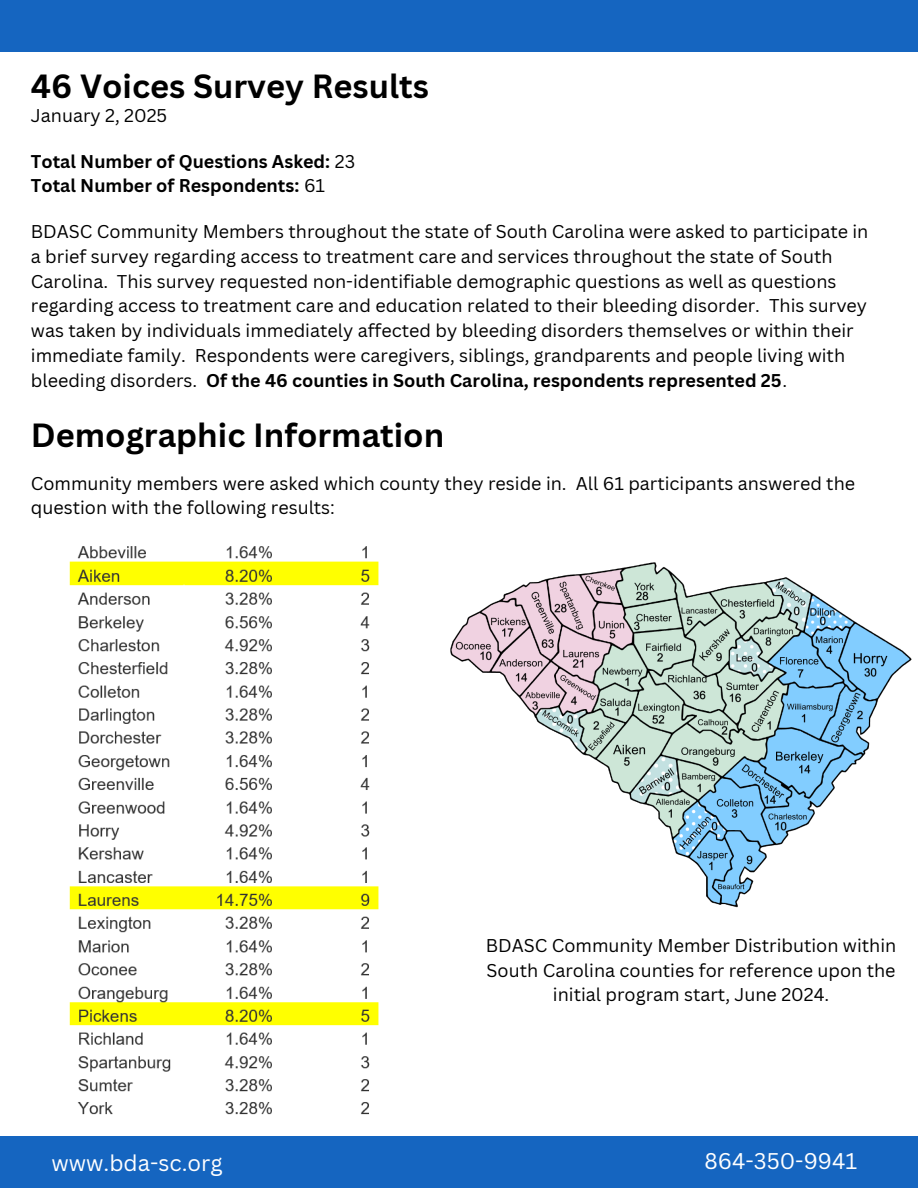
<style>
.page{position:relative;width:918px;height:1188px;background:#fff}
.page>*{position:absolute;margin:0;border:0;box-sizing:border-box;transform-origin:0 0}
.t1{font:700 32.7px "Canva Sans";color:#000}
.t2{font:22.05px "Canva Sans";color:#fff}
.t3{font:18px/24.8px "Canva Sans";color:#000}
.t4{font:700 18px "Canva Sans";color:#000}
.s1{font-weight:400}
.s2{font-weight:700}
</style>
<div class="page">
<div style="left:0;top:0;width:918px;height:52px;background:#1565c0"></div>
<div style="left:0;top:1136px;width:918px;height:52px;background:#1565c0"></div>
<img style="left:69px;top:546px;width:310px;height:569px">
<img style="left:450px;top:562px;width:462px;height:346px">
<p class="t1" style="left:31px;top:63px;width:400px">46 Voices Survey Results</p>
<p class="t3" style="left:31px;top:103px;width:138px">January 2, 2025</p>
<h1 class="t4" style="left:31px;top:148px;width:326px">Total Number of Questions Asked: <span class="s1">23</span></h1>
<p class="t4" style="left:31px;top:173px;width:296px">Total Number of Respondents: <span class="s1">61</span></p>
<p class="t3" style="left:31px;top:219px;width:839px">BDASC Community Members throughout the state of South Carolina were asked to participate in a brief survey regarding access to treatment care and services throughout the state of South Carolina. This survey requested non-identifiable demographic questions as well as questions regarding access to treatment care and education related to their bleeding disorder. This survey was taken by individuals immediately affected by bleeding disorders themselves or within their immediate family. Respondents were caregivers, siblings, grandparents and people living with bleeding disorders. <span class="s2">Of the 46 counties in South Carolina, respondents represented 25</span>.</p>
<p class="t1" style="left:31px;top:412px;width:415px">Demographic Information</p>
<p class="t3" style="left:31px;top:470px;width:826px">Community members were asked which county they reside in. All 61 participants answered the question with the following results:</p>
<p class="t3" style="left:486px;top:933px;width:412px;text-align:center">BDASC Community Member Distribution within<br>South Carolina counties for reference upon the initial program start, June 2024.</p>
<h1 class="t2" style="left:52px;top:1147px;width:173px">www.bda-sc.org</h1>
<p class="t2" style="left:705px;top:1145px;width:154px">864-350-9941</p>
</div>
